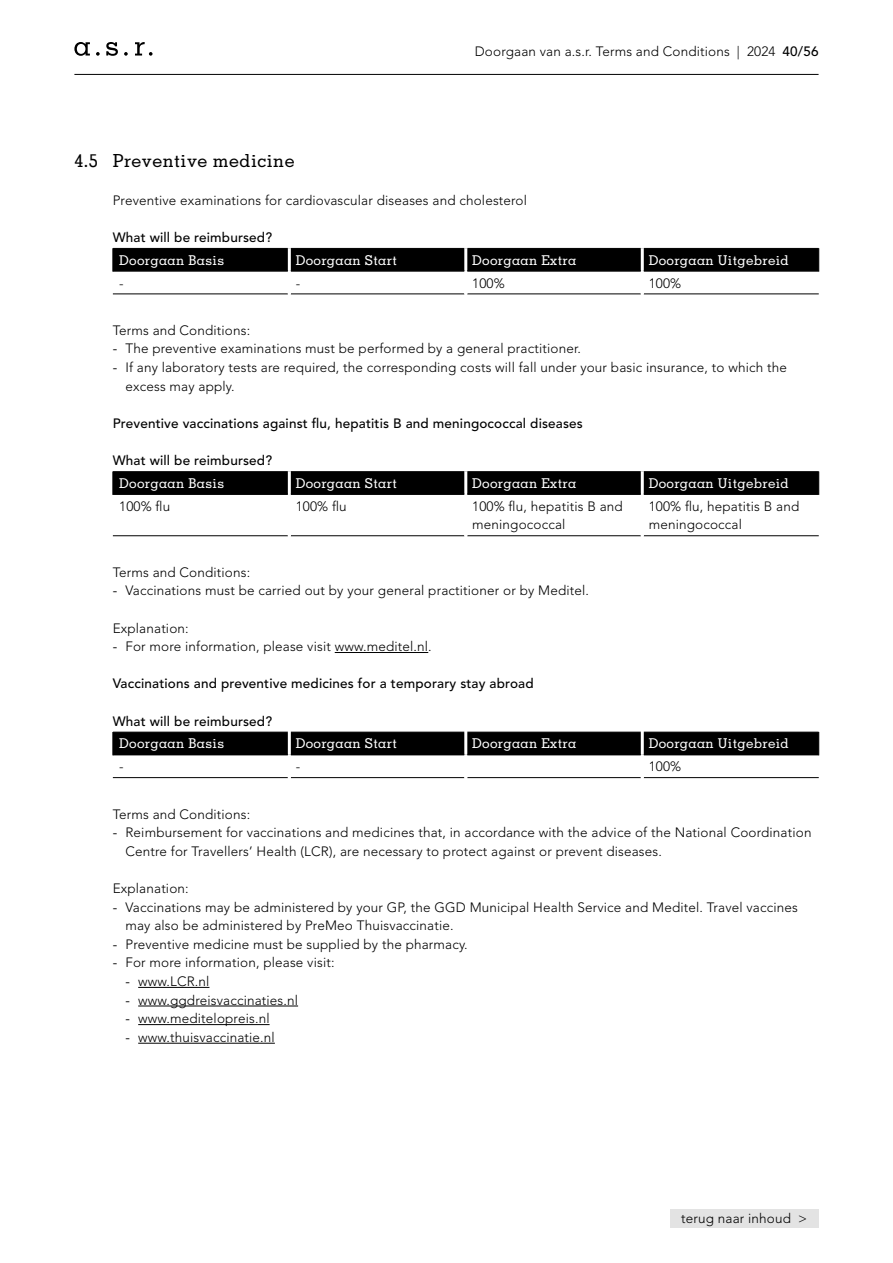
<style>
.page{position:relative;width:893px;height:1263px;background:#fff}
.page>*{position:absolute;margin:0;border:0;box-sizing:border-box;transform-origin:0 0}
.t1{font:500 18px "Memphis LT Std";letter-spacing:.025em;color:#000}
.t2{font:300 13.5px/18.6px "Avenir LT Std";letter-spacing:.01em;color:#000}
.t3{font:500 13.5px "Avenir LT Std";letter-spacing:.01em;color:#000}
.t4{font:500 13.5px "Memphis LT Std";letter-spacing:.025em;color:#fff}
.s1{font-weight:500}
.s2{font-weight:400}
</style>
<div class="page">
<div style="left:670px;top:1209px;width:149px;height:19px;background:#e3e3e3"></div>
<hr style="left:335px;top:652px;width:93px;height:1px;background:#000">
<hr style="left:138px;top:987px;width:71px;height:1px;background:#000">
<hr style="left:138px;top:1006px;width:160px;height:1px;background:#000">
<hr style="left:138px;top:1024px;width:132px;height:1px;background:#000">
<hr style="left:138px;top:1043px;width:137px;height:1px;background:#000">
<div style="left:113px;top:248px;width:706px;height:22px;background:#000"></div>
<hr style="left:113px;top:294px;width:175px;height:1px;background:#000">
<hr style="left:291px;top:294px;width:173px;height:1px;background:#000">
<hr style="left:467px;top:294px;width:174px;height:1px;background:#000">
<hr style="left:644px;top:294px;width:175px;height:1px;background:#000">
<hr style="left:288px;top:248px;width:3px;height:23px;background:#fff">
<hr style="left:464px;top:248px;width:3px;height:23px;background:#fff">
<hr style="left:641px;top:248px;width:3px;height:23px;background:#fff">
<hr style="left:113px;top:270px;width:175px;height:2px;background:#000">
<hr style="left:291px;top:270px;width:173px;height:2px;background:#000">
<hr style="left:467px;top:270px;width:174px;height:2px;background:#000">
<hr style="left:644px;top:270px;width:175px;height:2px;background:#000">
<div style="left:113px;top:471px;width:706px;height:22px;background:#000"></div>
<hr style="left:113px;top:535px;width:175px;height:1px;background:#000">
<hr style="left:291px;top:535px;width:173px;height:1px;background:#000">
<hr style="left:467px;top:535px;width:174px;height:1px;background:#000">
<hr style="left:644px;top:535px;width:175px;height:1px;background:#000">
<hr style="left:288px;top:471px;width:3px;height:23px;background:#fff">
<hr style="left:464px;top:471px;width:3px;height:23px;background:#fff">
<hr style="left:641px;top:471px;width:3px;height:23px;background:#fff">
<hr style="left:113px;top:493px;width:175px;height:2px;background:#000">
<hr style="left:291px;top:493px;width:173px;height:2px;background:#000">
<hr style="left:467px;top:493px;width:174px;height:2px;background:#000">
<hr style="left:644px;top:493px;width:175px;height:2px;background:#000">
<div style="left:113px;top:732px;width:706px;height:22px;background:#000"></div>
<hr style="left:113px;top:777px;width:175px;height:1px;background:#000">
<hr style="left:291px;top:777px;width:173px;height:1px;background:#000">
<hr style="left:467px;top:777px;width:174px;height:1px;background:#000">
<hr style="left:644px;top:777px;width:175px;height:1px;background:#000">
<hr style="left:288px;top:732px;width:3px;height:23px;background:#fff">
<hr style="left:464px;top:732px;width:3px;height:23px;background:#fff">
<hr style="left:641px;top:732px;width:3px;height:23px;background:#fff">
<hr style="left:113px;top:754px;width:175px;height:1px;background:#000">
<hr style="left:291px;top:754px;width:173px;height:1px;background:#000">
<hr style="left:467px;top:754px;width:174px;height:1px;background:#000">
<hr style="left:644px;top:754px;width:175px;height:1px;background:#000">
<hr style="left:74px;top:74px;width:745px;height:1px;background:#000">
<svg style="left:124px;top:52px;width:4px;height:4px"></svg>
<svg style="left:135px;top:42px;width:18px;height:14px"></svg>
<svg style="left:96px;top:52px;width:4px;height:4px"></svg>
<svg style="left:74px;top:42px;width:16px;height:14px"></svg>
<svg style="left:106px;top:42px;width:12px;height:14px"></svg>
<p class="t2" style="left:475px;top:42px;width:345px">Doorgaan van a.s.r. Terms and Conditions | 2024 <span class="s1">40/56</span></p>
<h1 class="t1" style="left:74px;top:150px;width:222px">4.5 Preventive medicine</h1>
<p class="t2" style="left:113px;top:191px;width:416px">Preventive examinations for cardiovascular diseases and cholesterol</p>
<p class="t3" style="left:113px;top:229px;width:161px">What will be reimbursed?</p>
<p class="t4" style="left:119px;top:251px;width:106px">Doorgaan Basis</p>
<p class="t4" style="left:296px;top:251px;width:103px">Doorgaan Start</p>
<p class="t4" style="left:472px;top:251px;width:106px">Doorgaan Extra</p>
<p class="t4" style="left:649px;top:251px;width:142px">Doorgaan Uitgebreid</p>
<p class="t2" style="left:119px;top:274px;width:6px">-</p>
<p class="t2" style="left:296px;top:274px;width:6px">-</p>
<p class="t2" style="left:472px;top:274px;width:34px">100%</p>
<p class="t2" style="left:649px;top:274px;width:34px">100%</p>
<p class="t2" style="left:113px;top:321px;width:139px">Terms and Conditions:</p>
<p class="t2" style="left:113px;top:340px;width:470px"><span class="s2">-</span> The preventive examinations must be performed by a general practitioner.</p>
<p class="t2" style="left:125px;top:358px;width:663px;text-indent:-13px"><span class="s2">-</span> If any laboratory tests are required, the corresponding costs will fall under your basic insurance, to which the excess may apply.</p>
<p class="t3" style="left:113px;top:415px;width:472px">Preventive vaccinations against flu, hepatitis B and meningococcal diseases</p>
<p class="t3" style="left:113px;top:453px;width:161px">What will be reimbursed?</p>
<p class="t4" style="left:119px;top:475px;width:106px">Doorgaan Basis</p>
<p class="t4" style="left:296px;top:475px;width:103px">Doorgaan Start</p>
<p class="t4" style="left:472px;top:475px;width:106px">Doorgaan Extra</p>
<p class="t4" style="left:649px;top:475px;width:142px">Doorgaan Uitgebreid</p>
<p class="t2" style="left:119px;top:497px;width:53px">100% flu</p>
<p class="t2" style="left:296px;top:497px;width:53px">100% flu</p>
<p class="t2" style="left:472px;top:497px;width:152px">100% flu, hepatitis B and meningococcal</p>
<p class="t2" style="left:649px;top:497px;width:152px">100% flu, hepatitis B and meningococcal</p>
<p class="t2" style="left:113px;top:563px;width:139px">Terms and Conditions:</p>
<p class="t2" style="left:113px;top:581px;width:478px"><span class="s2">-</span> Vaccinations must be carried out by your general practitioner or by Meditel.</p>
<p class="t2" style="left:113px;top:619px;width:78px">Explanation:</p>
<p class="t2" style="left:113px;top:637px;width:321px"><span class="s2">-</span> For more information, please visit www.meditel.nl.</p>
<p class="t3" style="left:113px;top:676px;width:423px">Vaccinations and preventive medicines for a temporary stay abroad</p>
<p class="t3" style="left:113px;top:713px;width:161px">What will be reimbursed?</p>
<p class="t4" style="left:119px;top:735px;width:106px">Doorgaan Basis</p>
<p class="t4" style="left:296px;top:735px;width:103px">Doorgaan Start</p>
<p class="t4" style="left:472px;top:735px;width:106px">Doorgaan Extra</p>
<p class="t4" style="left:649px;top:735px;width:142px">Doorgaan Uitgebreid</p>
<p class="t2" style="left:119px;top:757px;width:6px">-</p>
<p class="t2" style="left:296px;top:757px;width:6px">-</p>
<p class="t2" style="left:649px;top:757px;width:34px">100%</p>
<p class="t2" style="left:113px;top:805px;width:139px">Terms and Conditions:</p>
<p class="t2" style="left:125px;top:823px;width:688px;text-indent:-13px"><span class="s2">-</span> Reimbursement for vaccinations and medicines that, in accordance with the advice of the National Coordination<br>Centre for Travellers’ Health (LCR), are necessary to protect against or prevent diseases.</p>
<p class="t2" style="left:113px;top:879px;width:78px">Explanation:</p>
<p class="t2" style="left:125px;top:898px;width:674px;text-indent:-13px"><span class="s2">-</span> Vaccinations may be administered by your GP, the GGD Municipal Health Service and Meditel. Travel vaccines may also be administered by PreMeo Thuisvaccinatie.</p>
<p class="t2" style="left:113px;top:935px;width:357px"><span class="s2">-</span> Preventive medicine must be supplied by the pharmacy.</p>
<p class="t2" style="left:113px;top:953px;width:223px"><span class="s2">-</span> For more information, please visit:</p>
<p class="t2" style="left:125px;top:972px;width:86px"><span class="s2">-</span> www.LCR.nl</p>
<p class="t2" style="left:125px;top:991px;width:174px"><span class="s2">-</span> www.ggdreisvaccinaties.nl</p>
<p class="t2" style="left:125px;top:1009px;width:146px"><span class="s2">-</span> www.meditelopreis.nl</p>
<p class="t2" style="left:125px;top:1028px;width:151px"><span class="s2">-</span> www.thuisvaccinatie.nl</p>
<p class="t2" style="left:681px;top:1209px;width:127px">terug naar inhoud &gt;</p>
</div>
